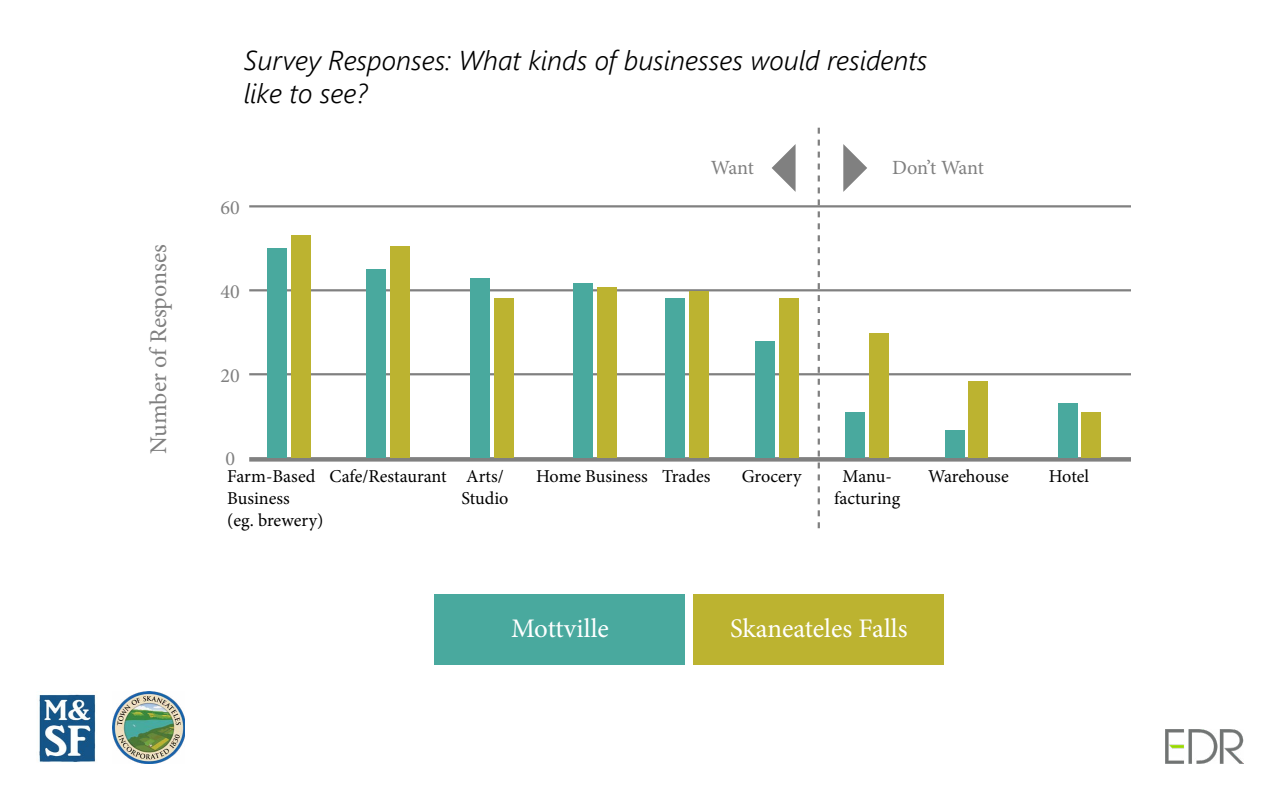
<style>
.page{position:relative;width:1280px;height:800px;background:#fff}
.page>*{position:absolute;margin:0;border:0;box-sizing:border-box;transform-origin:0 0}
.t1{font:italic 300 27.2px/32.7px "Segoe UI";color:#000}
.t2{font:26.9px "Minion Pro";color:#fff}
.t3{font:24px "Minion Pro";letter-spacing:-.005em;color:#808080}
.t4{font:20.2px "Minion Pro";letter-spacing:-.01em;color:#808080}
.t5{font:18.2px/21.8px "Minion Pro";letter-spacing:-.005em;color:#000}
</style>
<div class="page">
<img style="left:112px;top:691px;width:73px;height:73px">
<img style="left:38px;top:694px;width:58px;height:69px">
<img style="left:1165px;top:730px;width:79px;height:34px">
<div style="left:249px;top:457px;width:882px;height:5px;background:#808080"></div>
<hr style="left:249px;top:373px;width:882px;height:2px;background:#808080">
<hr style="left:249px;top:289px;width:882px;height:2px;background:#808080">
<hr style="left:249px;top:205px;width:882px;height:2px;background:#808080">
<div style="left:470px;top:278px;width:20px;height:180px;background:#49a99e"></div>
<div style="left:1058px;top:403px;width:20px;height:55px;background:#49a99e"></div>
<div style="left:845px;top:412px;width:20px;height:46px;background:#49a99e"></div>
<div style="left:945px;top:431px;width:20px;height:27px;background:#49a99e"></div>
<div style="left:573px;top:283px;width:20px;height:175px;background:#49a99e"></div>
<div style="left:366px;top:269px;width:20px;height:189px;background:#49a99e"></div>
<div style="left:665px;top:298px;width:20px;height:160px;background:#49a99e"></div>
<div style="left:755px;top:342px;width:20px;height:116px;background:#49a99e"></div>
<div style="left:267px;top:249px;width:20px;height:209px;background:#49a99e"></div>
<div style="left:435px;top:594px;width:250px;height:70px;background:#49a99e"></div>
<div style="left:494px;top:298px;width:20px;height:160px;background:#bcb330"></div>
<div style="left:1081px;top:412px;width:20px;height:46px;background:#bcb330"></div>
<div style="left:869px;top:333px;width:20px;height:125px;background:#bcb330"></div>
<div style="left:968px;top:381px;width:20px;height:77px;background:#bcb330"></div>
<div style="left:597px;top:287px;width:20px;height:171px;background:#bcb330"></div>
<div style="left:390px;top:247px;width:20px;height:211px;background:#bcb330"></div>
<div style="left:689px;top:291px;width:20px;height:167px;background:#bcb330"></div>
<div style="left:779px;top:298px;width:20px;height:160px;background:#bcb330"></div>
<div style="left:291px;top:235px;width:20px;height:223px;background:#bcb330"></div>
<div style="left:694px;top:594px;width:250px;height:70px;background:#bcb330"></div>
<svg style="left:818px;top:128px;width:2px;height:400px"></svg>
<svg style="left:772px;top:144px;width:24px;height:48px"></svg>
<svg style="left:843px;top:144px;width:24px;height:48px"></svg>
<h3 class="t3" style="left:142px;top:454px;width:212px;rotate:-90deg">Number of Responses</h3>
<h1 class="t1" style="left:244px;top:39px;width:685px">Survey Responses: What kinds of businesses would residents like to see?</h1>
<p class="t4" style="left:221px;top:194px;width:21px">60</p>
<p class="t4" style="left:221px;top:278px;width:21px">40</p>
<p class="t4" style="left:711px;top:154px;width:45px">Want</p>
<p class="t4" style="left:892px;top:154px;width:93px">Don’t Want</p>
<p class="t4" style="left:221px;top:362px;width:21px">20</p>
<p class="t4" style="left:225px;top:445px;width:11px">0</p>
<p class="t5" style="left:227px;top:465px;width:98px">Farm-Based<br>Business<br>(eg. brewery)</p>
<p class="t5" style="left:330px;top:465px;width:176px">Cafe/Restaurant Arts/</p>
<p class="t5" style="left:536px;top:465px;width:176px">Home Business Trades</p>
<p class="t5" style="left:742px;top:465px;width:61px">Grocery</p>
<p class="t5" style="left:928px;top:465px;width:82px">Warehouse</p>
<p class="t5" style="left:1049px;top:465px;width:42px">Hotel</p>
<p class="t5" style="left:461px;top:487px;width:49px">Studio</p>
<p class="t5" style="left:834px;top:465px;width:68px;text-align:center">Manu&shy;facturing</p>
<h2 class="t2" style="left:511px;top:611px;width:99px">Mottville</h2>
<h2 class="t2" style="left:730px;top:611px;width:179px">Skaneateles Falls</h2>
</div>
